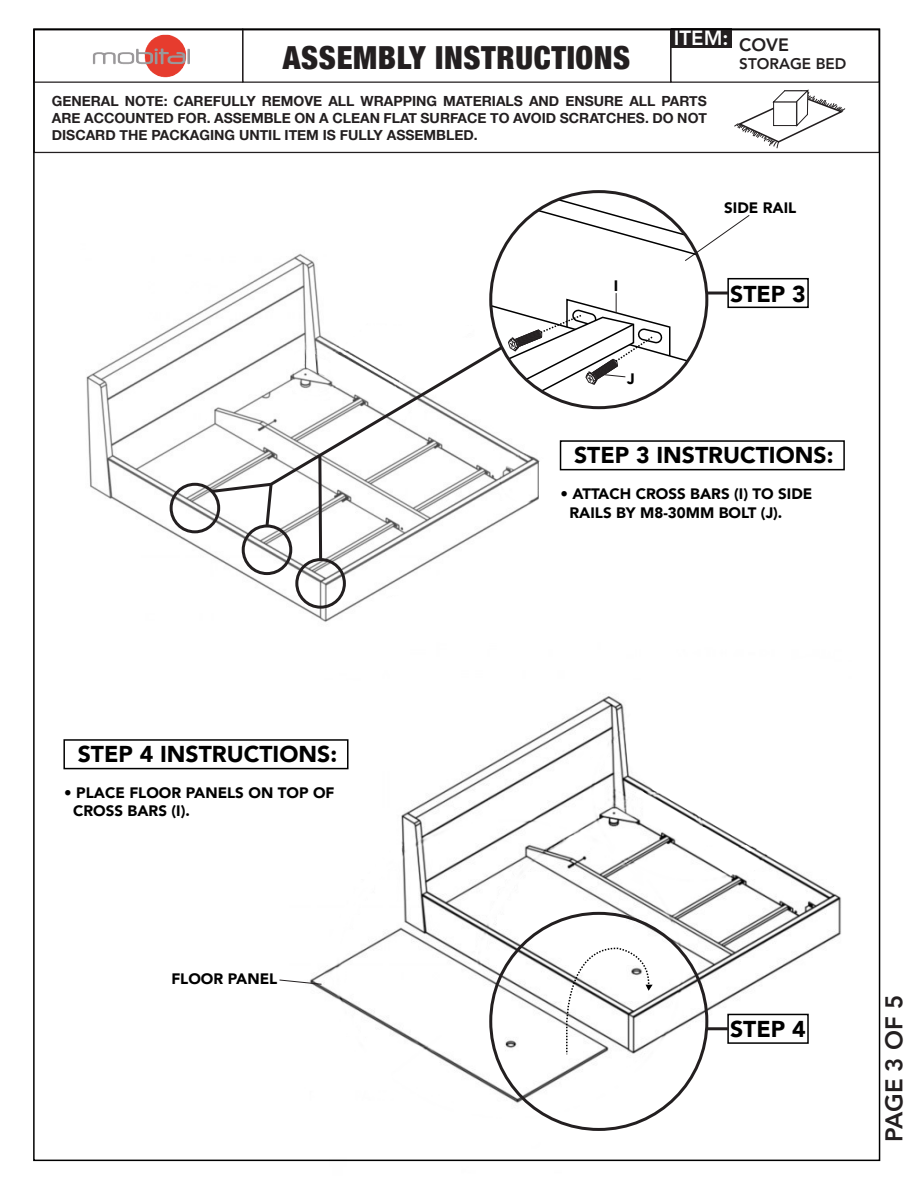
<style>
.page{position:relative;width:918px;height:1188px;background:#fff}
.page>*{position:absolute;margin:0;border:0;box-sizing:border-box;transform-origin:0 0}
.t1{font:900 condensed 31.8px "Helvetica Neue";letter-spacing:.02em;color:#231f20}
.t2{font:800 24px "Avenir";color:#231f20}
.t3{font:900 22.95px "Avenir";color:#000}
.t4{font:800 20.4px "Avenir";color:#fff}
.t5{font:800 17.85px "Avenir";color:#231f20}
.t6{font:800 15.3px "Avenir";color:#231f20}
.t7{font:900 15.15px/18.1px "Avenir";color:#000}
.t8{font:700 13.95px/16.8px "Helvetica Neue";color:#231f20;text-align:justify}
</style>
<div class="page">
<img style="left:290px;top:696px;width:562px;height:466px">
<img style="left:86px;top:231px;width:485px;height:391px">
<img style="left:93px;top:34px;width:97px;height:44px">
<div style="left:34px;top:29px;width:209px;height:54px;border:1px solid #231f20"></div>
<div style="left:670px;top:29px;width:210px;height:54px;border:1px solid #231f20"></div>
<div style="left:242px;top:29px;width:429px;height:54px;border:1px solid #231f20"></div>
<svg style="left:734px;top:89px;width:111px;height:60px"></svg>
<div style="left:671px;top:29px;width:60px;height:19px;background:#231f20"></div>
<div style="left:560px;top:440px;width:285px;height:30px;border:2px solid #000"></div>
<div style="left:170px;top:483px;width:50px;height:50px;border:3px solid #231f20;border-radius:50%"></div>
<div style="left:242px;top:525px;width:50px;height:50px;border:3px solid #231f20;border-radius:50%"></div>
<div style="left:295px;top:558px;width:51px;height:51px;border:3px solid #231f20;border-radius:50%"></div>
<svg style="left:528px;top:194px;width:222px;height:69px"></svg>
<svg style="left:491px;top:293px;width:216px;height:107px"></svg>
<div style="left:727px;top:278px;width:82px;height:30px;border:2px solid #000"></div>
<svg style="left:209px;top:343px;width:297px;height:152px"></svg>
<svg style="left:264px;top:481px;width:10px;height:48px"></svg>
<svg style="left:317px;top:452px;width:7px;height:111px"></svg>
<hr style="left:707px;top:292px;width:21px;height:3px;background:#231f20">
<div style="left:63px;top:739px;width:286px;height:30px;border:2px solid #000"></div>
<div style="left:727px;top:1014px;width:82px;height:30px;border:2px solid #000"></div>
<hr style="left:707px;top:1027px;width:21px;height:3px;background:#231f20">
<svg style="left:279px;top:980px;width:43px;height:5px"></svg>
<svg style="left:565px;top:947px;width:88px;height:109px"></svg>
<h3 class="t4" style="left:674px;top:26px;width:56px">ITEM:</h3>
<h1 class="t1" style="left:283px;top:31px;width:349px">ASSEMBLY INSTRUCTIONS</h1>
<p class="t8" style="left:52px;top:93px;width:657px">GENERAL NOTE: CAREFULLY REMOVE ALL WRAPPING MATERIALS AND ENSURE ALL PARTS ARE ACCOUNTED FOR. ASSEMBLE ON A CLEAN FLAT SURFACE TO AVOID SCRATCHES. DO NOT DISCARD THE PACKAGING UNTIL ITEM IS FULLY ASSEMBLED.</p>
<p class="t5" style="left:739px;top:34px;width:51px">COVE</p>
<p class="t6" style="left:739px;top:55px;width:109px">STORAGE BED</p>
<p class="t7" style="left:724px;top:198px;width:74px">SIDE RAIL</p>
<p class="t7" style="left:614px;top:277px;width:6px">I</p>
<h3 class="t3" style="left:730px;top:274px;width:77px">STEP 3</h3>
<p class="t7" style="left:627px;top:370px;width:9px">J</p>
<h3 class="t3" style="left:574px;top:436px;width:261px">STEP 3 INSTRUCTIONS:</h3>
<p class="t7" style="left:569px;top:485px;width:244px;text-indent:-9px">• ATTACH CROSS BARS (I) TO SIDE<br>RAILS BY M8-30MM BOLT (J).</p>
<h3 class="t3" style="left:78px;top:734px;width:261px">STEP 4 INSTRUCTIONS:</h3>
<p class="t7" style="left:73px;top:784px;width:263px;text-indent:-9px">• PLACE FLOOR PANELS ON TOP OF<br>CROSS BARS (I).</p>
<p class="t7" style="left:171px;top:969px;width:107px">FLOOR PANEL</p>
<h3 class="t3" style="left:730px;top:1010px;width:77px">STEP 4</h3>
<h2 class="t2" style="left:880px;top:1142px;width:149px;rotate:-90deg">PAGE 3 OF 5</h2>
</div>
